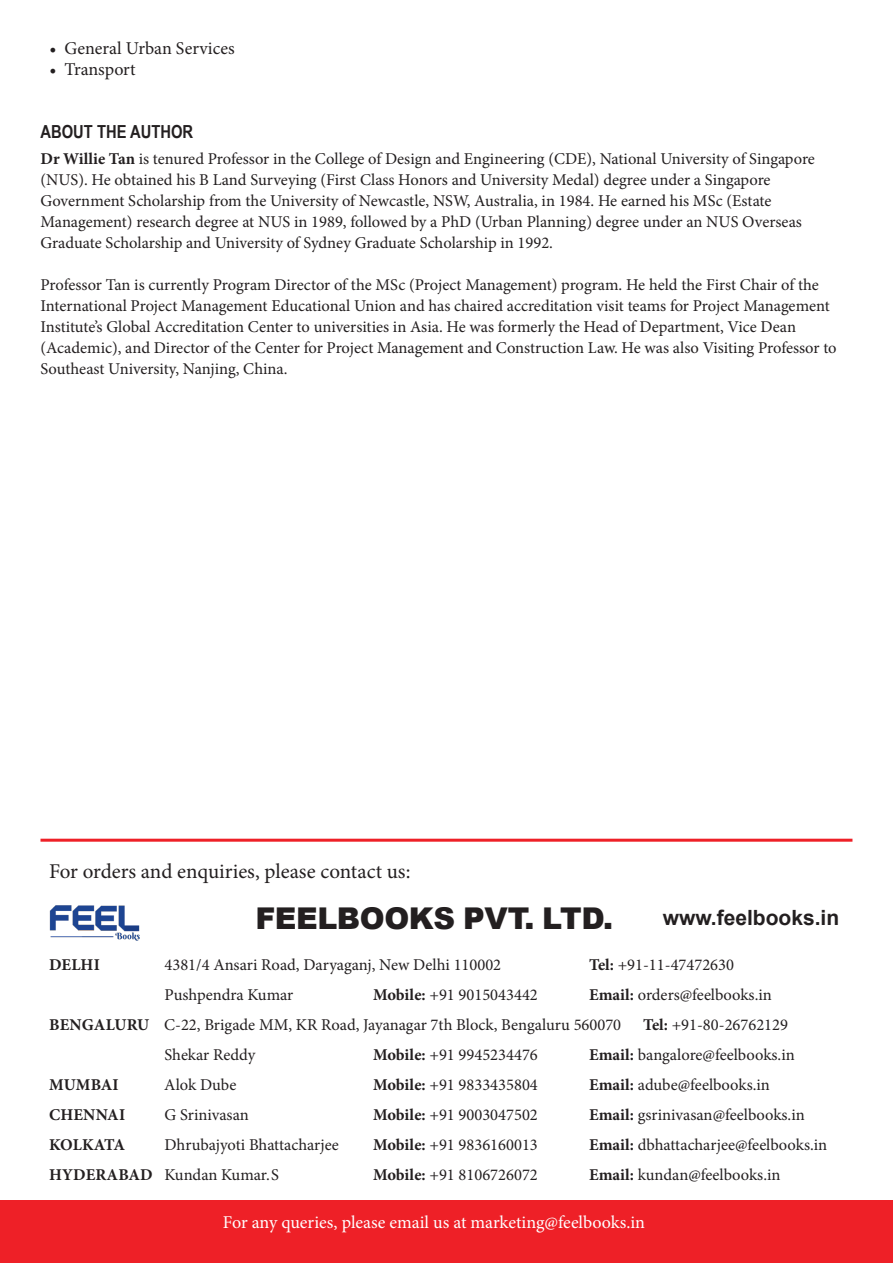
<style>
.page{position:relative;width:893px;height:1263px;background:#fff}
.page>*{position:absolute;margin:0;border:0;box-sizing:border-box;transform-origin:0 0}
.t1{font:900 30px "Arial";letter-spacing:-.015em;color:#231f20}
.t2{font:21px "Minion Pro";color:#231f20}
.t3{font:700 21px "Arial";color:#231f20}
.t4{font:18px "Minion Pro";letter-spacing:-.005em;color:#fff}
.t5{font:18px "Minion Pro";color:#231f20}
.t6{font:700 18px "Arial Narrow";color:#231f20}
.t7{font:16.5px/21px "Minion Pro";color:#231f20}
.t8{font:700 16.5px "Minion Pro";letter-spacing:.01em;color:#231f20}
.t9{font:700 16.5px "Minion Pro";letter-spacing:-.015em;color:#231f20}
.s1{font-weight:700}
</style>
<div class="page">
<div style="left:0;top:1201px;width:893px;height:62px;background:#ee2027"></div>
<hr style="left:40px;top:839px;width:812px;height:3px;background:#ee2027">
<img style="left:49px;top:905px;width:91px;height:36px">
<p class="t5" style="left:49px;top:36px;width:187px">• General Urban Services</p>
<p class="t5" style="left:49px;top:57px;width:88px">• Transport</p>
<p class="t6" style="left:40px;top:118px;width:154px">ABOUT THE AUTHOR</p>
<p class="t7" style="left:40px;top:148px;width:776px"><span class="s1">Dr Willie Tan</span> is tenured Professor in the College of Design and Engineering (CDE), National University of Singapore (NUS). He obtained his B Land Surveying (First Class Honors and University Medal) degree under a Singapore Government Scholarship from the University of Newcastle, NSW, Australia, in 1984. He earned his MSc (Estate Management) research degree at NUS in 1989, followed by a PhD (Urban Planning) degree under an NUS Overseas Graduate Scholarship and University of Sydney Graduate Scholarship in 1992.</p>
<p class="t7" style="left:40px;top:274px;width:798px">Professor Tan is currently Program Director of the MSc (Project Management) program. He held the First Chair of the International Project Management Educational Union and has chaired accreditation visit teams for Project Management Institute’s Global Accreditation Center to universities in Asia. He was formerly the Head of Department, Vice Dean (Academic), and Director of the Center for Project Management and Construction Law. He was also Visiting Professor to Southeast University, Nanjing, China.</p>
<p class="t2" style="left:49px;top:857px;width:363px">For orders and enquiries, please contact us:</p>
<p class="t1" style="left:255px;top:897px;width:359px">FEELBOOKS PVT. LTD.</p>
<p class="t3" style="left:663px;top:902px;width:178px">www.feelbooks.in</p>
<p class="t8" style="left:49px;top:953px;width:52px">DELHI</p>
<p class="t7" style="left:165px;top:954px;width:338px">4381/4 Ansari Road, Daryaganj, New Delhi 110002</p>
<p class="t7" style="left:589px;top:954px;width:146px"><span class="s1">Tel:</span> +91-11-47472630</p>
<p class="t7" style="left:165px;top:984px;width:130px">Pushpendra Kumar</p>
<p class="t7" style="left:373px;top:984px;width:166px"><span class="s1">Mobile:</span> +91 9015043442</p>
<p class="t7" style="left:49px;top:980px;width:724px;line-height:30px;text-indent:540px"><span class="s1">Email:</span> orders@feelbooks.in<br><span class="s1">BENGALURU</span> C-22, Brigade MM, KR Road, Jayanagar 7th Block, Bengaluru 560070</p>
<p class="t7" style="left:643px;top:1014px;width:146px"><span class="s1">Tel:</span> +91-80-26762129</p>
<p class="t7" style="left:165px;top:1044px;width:92px">Shekar Reddy</p>
<p class="t7" style="left:373px;top:1044px;width:166px"><span class="s1">Mobile:</span> +91 9945234476</p>
<p class="t7" style="left:589px;top:1044px;width:207px"><span class="s1">Email:</span> bangalore@feelbooks.in</p>
<p class="t8" style="left:49px;top:1073px;width:71px">MUMBAI</p>
<p class="t7" style="left:164px;top:1074px;width:74px">Alok Dube</p>
<p class="t7" style="left:373px;top:1074px;width:166px"><span class="s1">Mobile:</span> +91 9833435804</p>
<p class="t7" style="left:589px;top:1074px;width:182px"><span class="s1">Email:</span> adube@feelbooks.in</p>
<p class="t8" style="left:49px;top:1103px;width:78px">CHENNAI</p>
<p class="t7" style="left:165px;top:1104px;width:86px">G Srinivasan</p>
<p class="t7" style="left:373px;top:1104px;width:166px"><span class="s1">Mobile:</span> +91 9003047502</p>
<p class="t7" style="left:589px;top:1104px;width:217px"><span class="s1">Email:</span> gsrinivasan@feelbooks.in</p>
<p class="t9" style="left:49px;top:1133px;width:78px">KOLKATA</p>
<p class="t7" style="left:165px;top:1134px;width:176px">Dhrubajyoti Bhattacharjee</p>
<p class="t7" style="left:373px;top:1134px;width:166px"><span class="s1">Mobile:</span> +91 9836160013</p>
<p class="t7" style="left:589px;top:1134px;width:240px"><span class="s1">Email:</span> dbhattacharjee@feelbooks.in</p>
<p class="t7" style="left:49px;top:1164px;width:231px"><span class="s1">HYDERABAD</span> Kundan Kumar. S</p>
<p class="t7" style="left:373px;top:1164px;width:166px"><span class="s1">Mobile:</span> +91 8106726072</p>
<p class="t7" style="left:589px;top:1164px;width:193px"><span class="s1">Email:</span> kundan@feelbooks.in</p>
<p class="t4" style="left:223px;top:1210px;width:424px">For any queries, please email us at marketing@feelbooks.in</p>
</div>
